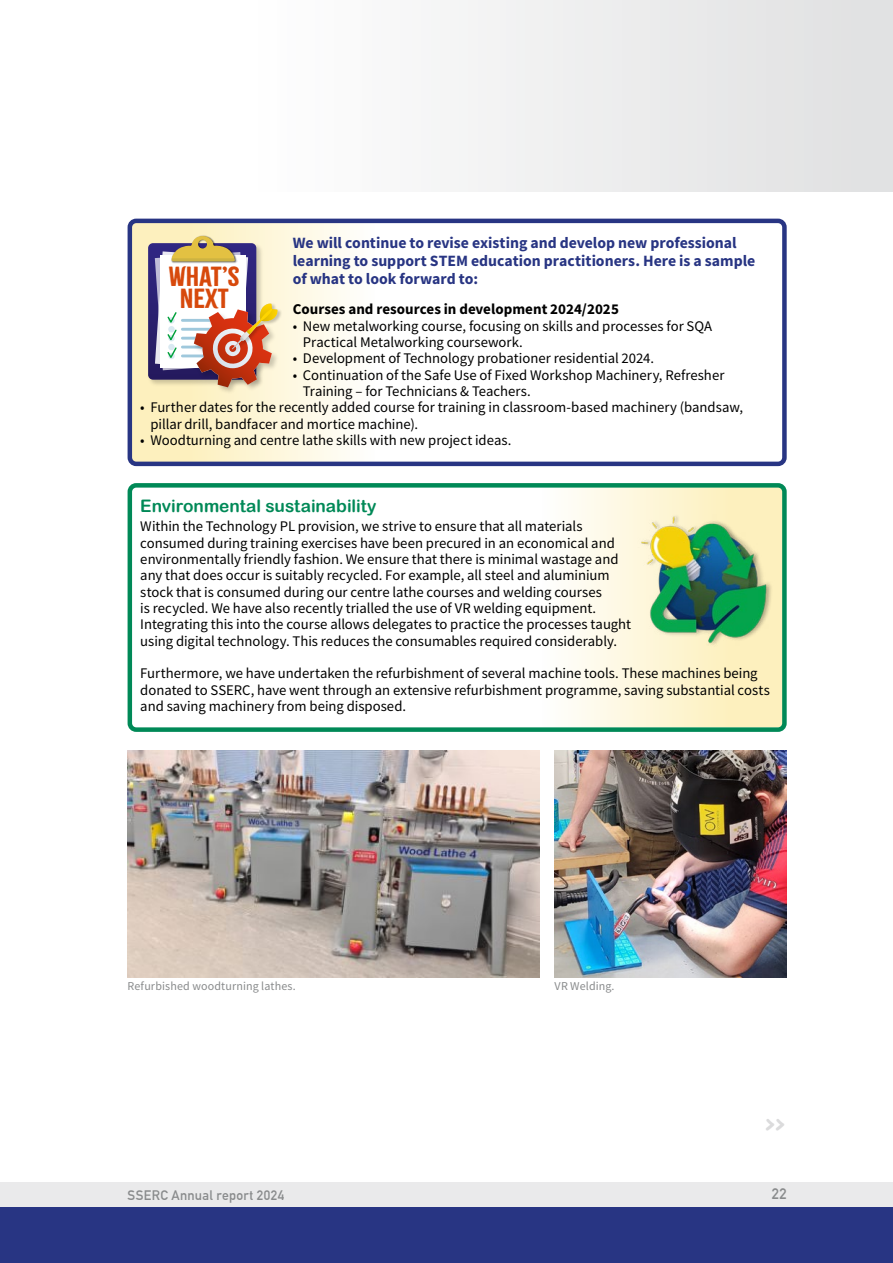
<style>
.page{position:relative;width:893px;height:1263px;background:#fff}
.page>*{position:absolute;margin:0;border:0;box-sizing:border-box;transform-origin:0 0}
.t1{font:700 25.8px "Comic Sans MS";color:#dbdbdc;scale:.87 1}
.t2{font:24.3px/22.8px "Citrus Gothic Solid";color:#d7490c;text-align:center;scale:1.09 1}
.t3{font:17.25px "Arial Rounded MT Bold";letter-spacing:-.005em;color:#008957}
.t4{font:700 15.75px/18px "Source Sans Pro";color:#283583}
.t5{font:700 15px "Source Sans Pro";color:#000}
.t6{font:700 15px "DIN Alternate";color:#898b8c}
.t7{font:14.7px/16.4px "Source Sans Pro";color:#000}
.t8{font:700 13.5px "DIN Alternate";letter-spacing:.025em;color:#898b8c}
.t9{font:12px "Source Sans Pro";letter-spacing:.01em;color:#898b8c}
</style>
<div class="page">
<div style="left:0;top:1182px;width:893px;height:26px;background:#e7e7e8"></div>
<div style="left:0;top:1208px;width:893px;height:55px;background:#283583"></div>
<div style="left:234px;top:0;width:659px;height:191px;background:linear-gradient(to right,#fff,#e0e0e1)"></div>
<div style="left:130px;top:221px;width:246px;height:243px;background:linear-gradient(to right,#fdedb2,#fefefa);border-radius:6px"></div>
<img style="left:555px;top:750px;width:232px;height:228px">
<img style="left:128px;top:750px;width:412px;height:228px">
<div style="left:128px;top:219px;width:659px;height:247px;border:4px solid #283583;border-radius:6px"></div>
<div style="left:540px;top:487px;width:245px;height:240px;background:linear-gradient(to right,#fefefc,#fdedb2);border-radius:6px"></div>
<div style="left:128px;top:483px;width:659px;height:249px;border:4px solid #008957;border-radius:6px"></div>
<img style="left:633px;top:487px;width:152px;height:165px">
<img style="left:146px;top:240px;width:45px;height:149px">
<img style="left:170px;top:235px;width:67px;height:1px">
<img style="left:191px;top:355px;width:90px;height:42px">
<img style="left:278px;top:302px;width:5px;height:53px">
<svg style="left:148px;top:236px;width:130px;height:151px"></svg>
<p class="t4" style="left:293px;top:234px;width:464px">We will continue to revise existing and develop new professional learning to support STEM education practitioners. Here is a sample of what to look forward to:</p>
<p class="t5" style="left:293px;top:299px;width:328px">Courses and resources in development 2024/2025</p>
<p class="t7" style="left:303px;top:317px;width:411px;text-indent:-10px">• New metalworking course, focusing on skills and processes for SQA<br>Practical Metalworking coursework.</p>
<p class="t7" style="left:293px;top:350px;width:363px">• Development of Technology probationer residential 2024.</p>
<p class="t7" style="left:303px;top:366px;width:423px;text-indent:-10px">• Continuation of the Safe Use of Fixed Workshop Machinery, Refresher<br>Training – for Technicians &amp; Teachers.</p>
<p class="t7" style="left:150px;top:399px;width:594px;text-indent:-10px">• Further dates for the recently added course for training in classroom-based machinery (bandsaw, pillar drill, bandfacer and mortice machine).</p>
<p class="t7" style="left:140px;top:432px;width:373px">• Woodturning and centre lathe skills with new project ideas.</p>
<h2 class="t2" style="left:169px;top:265px;width:66px">WHAT’S<br>NEXT</h2>
<p class="t3" style="left:140px;top:495px;width:238px">Environmental sustainability</p>
<p class="t7" style="left:140px;top:518px;width:492px">Within the Technology PL provision, we strive to ensure that all materials consumed during training exercises have been precured in an economical and environmentally friendly fashion. We ensure that there is minimal wastage and any that does occur is suitably recycled. For example, all steel and aluminium stock that is consumed during our centre lathe courses and welding courses<br>is recycled. We have also recently trialled the use of VR welding equipment.<br>Integrating this into the course allows delegates to practice the processes taught using digital technology. This reduces the consumables required considerably.</p>
<p class="t7" style="left:140px;top:665px;width:631px">Furthermore, we have undertaken the refurbishment of several machine tools. These machines being donated to SSERC, have went through an extensive refurbishment programme, saving substantial costs and saving machinery from being disposed.</p>
<p class="t9" style="left:128px;top:978px;width:170px">Refurbished woodturning lathes.</p>
<p class="t9" style="left:555px;top:978px;width:62px">VR Welding.</p>
<h1 class="t1" style="left:763px;top:1104px;width:29px">&gt;&gt;</h1>
<p class="t8" style="left:128px;top:1185px;width:158px">SSERC Annual report 2024</p>
<p class="t6" style="left:772px;top:1182px;width:16px">22</p>
</div>
